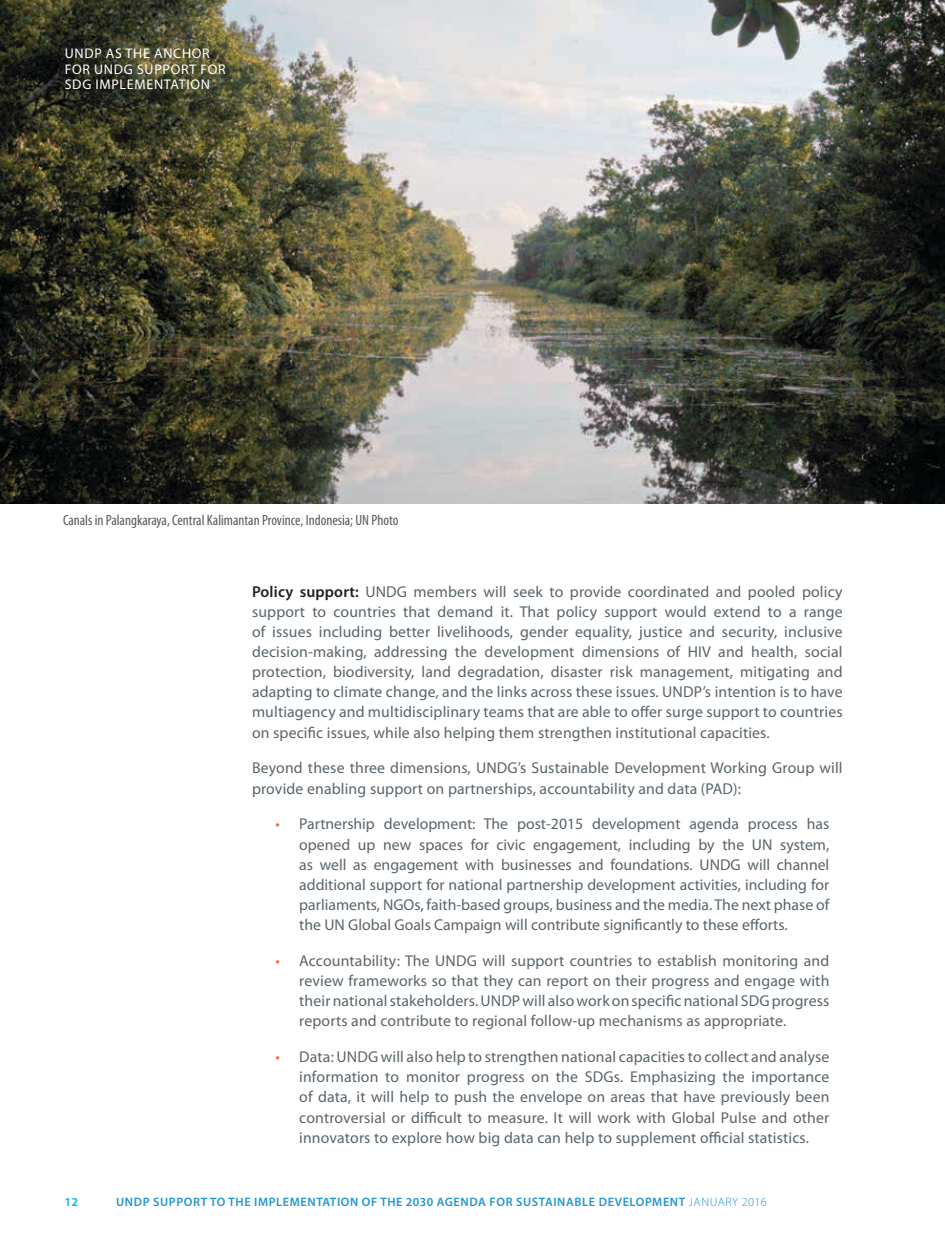
<style>
.page{position:relative;width:945px;height:1260px;background:#fff}
.page>*{position:absolute;margin:0;border:0;box-sizing:border-box;transform-origin:0 0}
.t1{font:15.75px/20.1px "Myriad Pro";letter-spacing:.01em;color:#59646b;text-align:justify}
.t2{font:condensed 14.88px "Myriad Pro";color:#58595b}
.t3{font:14px/15.8px "Myriad Pro";letter-spacing:.05em;color:#fff}
.t4{font:600 12.25px "Myriad Pro";letter-spacing:.05em;color:#2096d3}
.t5{font:700 12.25px "Myriad Pro";color:#29bee4}
.s1{font-weight:600;color:#231f20}
.s2{color:#f26a2c}
.s3{font-weight:300}
</style>
<div class="page">
<img style="left:0;top:0;width:945px;height:504px">
<p class="t3" style="left:65px;top:45px;width:163px">UNDP AS THE ANCHOR<br>FOR UNDG SUPPORT FOR<br>SDG IMPLEMENTATION</p>
<p class="t2" style="left:63px;top:511px;width:337px">Canals in Palangkaraya, Central Kalimantan Province, Indonesia; UN Photo</p>
<p class="t1" style="left:252px;top:581px;width:592px"><span class="s1">Policy support:</span> UNDG members will seek to provide coordinated and pooled policy support to countries that demand it. That policy support would extend to a range of issues including better livelihoods, gender equality, justice and security, inclusive decision-making, addressing the development dimensions of HIV and health, social protection, biodiversity, land degradation, disaster risk management, mitigating and adapting to climate change, and the links across these issues. UNDP’s intention is to have multiagency and multidisciplinary teams that are able to offer surge support to countries on specific issues, while also helping them strengthen institutional capacities.</p>
<p class="t1" style="left:252px;top:758px;width:592px">Beyond these three dimensions, UNDG’s Sustainable Development Working Group will provide enabling support on partnerships, accountability and data (PAD):</p>
<p class="t1" style="left:299px;top:814px;width:532px;text-indent:-24px"><span class="s2">•</span> Partnership development: The post-2015 development agenda process has opened up new spaces for civic engagement, including by the UN system, as well as engagement with businesses and foundations. UNDG will channel additional support for national partnership development activities, including for parliaments, NGOs, faith-based groups, business and the media. The next phase of the UN Global Goals Campaign will contribute significantly to these efforts.</p>
<p class="t1" style="left:299px;top:950px;width:532px;text-indent:-24px"><span class="s2">•</span> Accountability: The UNDG will support countries to establish monitoring and review frameworks so that they can report on their progress and engage with their national stakeholders. UNDP will also work on specific national SDG progress reports and contribute to regional follow-up mechanisms as appropriate.</p>
<p class="t1" style="left:299px;top:1047px;width:532px;text-indent:-24px"><span class="s2">•</span> Data: UNDG will also help to strengthen national capacities to collect and analyse information to monitor progress on the SDGs. Emphasizing the importance of data, it will help to push the envelope on areas that have previously been controversial or difficult to measure. It will work with Global Pulse and other innovators to explore how big data can help to supplement official statistics.</p>
<p class="t5" style="left:65px;top:1194px;width:15px">12</p>
<p class="t4" style="left:116px;top:1194px;width:652px">UNDP SUPPORT TO THE IMPLEMENTATION OF THE 2030 AGENDA FOR SUSTAINABLE DEVELOPMENT <span class="s3">JANUARY 2016</span></p>
</div>
